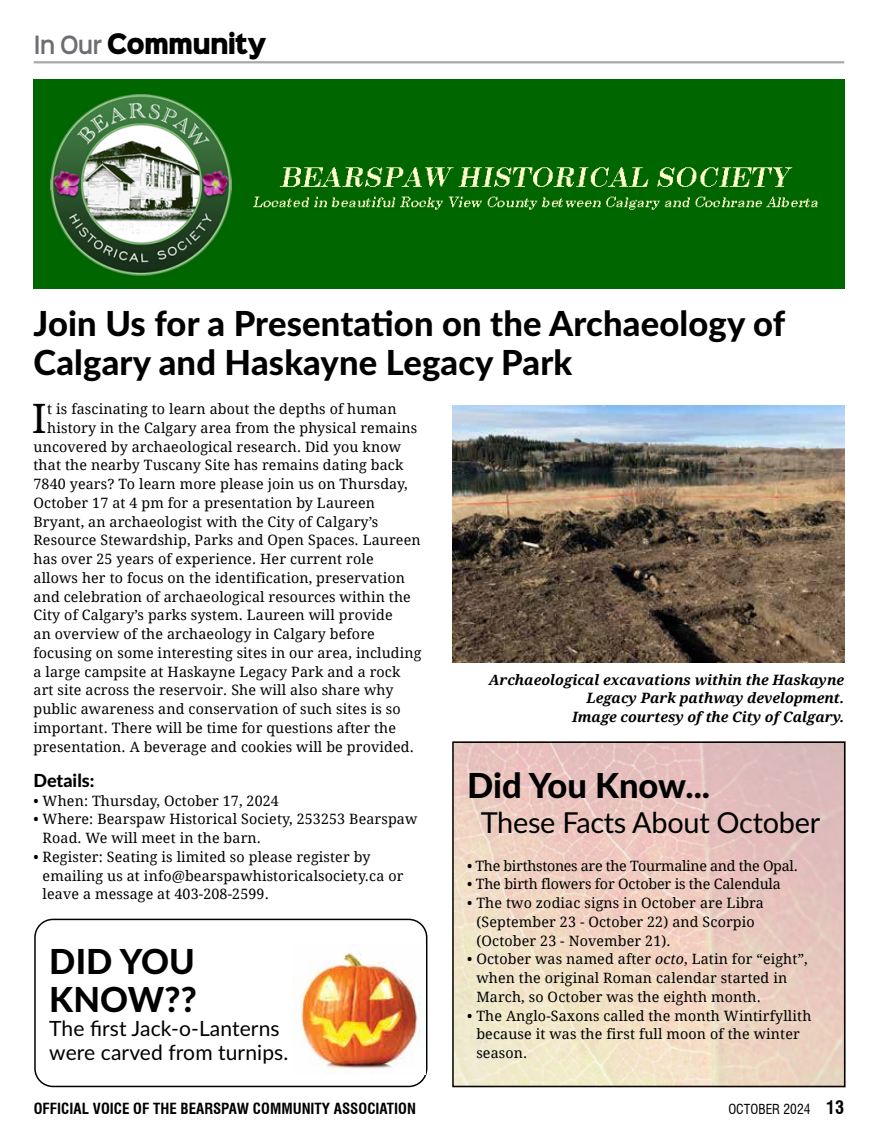
<style>
.page{position:relative;width:878px;height:1148px;background:#fff}
.page>*{position:absolute;margin:0;border:0;box-sizing:border-box;transform-origin:0 0}
.t1{font:40.5px "Droid Serif";color:#000}
.t2{font:800 34.5px/39px "Lato";letter-spacing:.005em;color:#000}
.t3{font:28.8px "Lato";letter-spacing:-.01em;color:#000}
.t4{font:25.5px "Sinkin Sans 900 X Black";letter-spacing:-.04em;color:#000;scale:.89 1}
.t5{font:21px/24px "Lato";letter-spacing:.005em;color:#000}
.t6{font:800 18px "Lato";color:#000}
.t7{font:700 condensed 15px "Swiss 721 BT";color:#000}
.t8{font:14.25px/18.8px "Droid Serif";letter-spacing:.01em;color:#000}
.t9{font:italic 700 14.25px/18.8px "Droid Serif";color:#000;text-align:right}
.t10{font:14.25px "Droid Serif";letter-spacing:-.02em;color:#000}
.t11{font:14.25px "Droid Serif";letter-spacing:-.01em;color:#000}
.t12{font:condensed 13.5px "Swiss 721 BT";color:#000}
.s1{font-family:"Sinkin Sans 600";font-weight:600;font-size:22.65px;color:#6d6e71}
.s2{font-style:italic}
.s3{font-weight:700;font-size:18px}
</style>
<div class="page">
<hr style="left:34px;top:61px;width:810px;height:2px;background:#a7a9ac">
<img style="left:34px;top:79px;width:810px;height:210px">
<img style="left:452px;top:405px;width:392px;height:257px">
<img style="left:455px;top:744px;width:387px;height:340px">
<div style="left:452px;top:741px;width:393px;height:346px;border:2px solid #000"></div>
<div style="left:34px;top:918px;width:393px;height:169px;border:2px solid #000;border-radius:18px"></div>
<img style="left:292px;top:944px;width:134px;height:130px">
<h3 class="t4" style="left:34px;top:31px;width:263px"><span class="s1">In Our</span> COMMUNITY</h3>
<h2 class="t2" style="left:33px;top:302px;width:753px">Join Us for a Presentation on the Archaeology of<br>Calgary and Haskayne Legacy Park</h2>
<h1 class="t1" style="left:32px;top:395px;width:16px">I</h1>
<p class="t8" style="left:47px;top:400px;width:351px">t is fascinating to learn about the depths of human</p>
<p class="t8" style="left:47px;top:418px;width:371px">history in the Calgary area from the physical remains</p>
<p class="t8" style="left:33px;top:437px;width:369px">uncovered by archaeological research. Did you know</p>
<p class="t8" style="left:33px;top:456px;width:371px">that the nearby Tuscany Site has remains dating back</p>
<p class="t8" style="left:33px;top:475px;width:375px">7840 years? To learn more please join us on Thursday,</p>
<p class="t8" style="left:33px;top:493px;width:343px">October 17 at 4 pm for a presentation by Laureen</p>
<p class="t8" style="left:33px;top:512px;width:346px">Bryant, an archaeologist with the City of Calgary’s</p>
<p class="t8" style="left:33px;top:531px;width:388px">Resource Stewardship, Parks and Open Spaces. Laureen</p>
<p class="t8" style="left:33px;top:550px;width:341px">has over 25 years of experience. Her current role</p>
<p class="t8" style="left:33px;top:568px;width:373px">allows her to focus on the identification, preservation</p>
<p class="t8" style="left:33px;top:587px;width:379px">and celebration of archaeological resources within the</p>
<p class="t8" style="left:33px;top:606px;width:360px">City of Calgary’s parks system. Laureen will provide</p>
<p class="t8" style="left:33px;top:625px;width:343px">an overview of the archaeology in Calgary before</p>
<p class="t8" style="left:33px;top:643px;width:389px">focusing on some interesting sites in our area, including</p>
<p class="t8" style="left:33px;top:662px;width:368px">a large campsite at Haskayne Legacy Park and a rock</p>
<p class="t8" style="left:33px;top:681px;width:361px">art site across the reservoir. She will also share why</p>
<p class="t8" style="left:33px;top:700px;width:369px">public awareness and conservation of such sites is so</p>
<p class="t8" style="left:33px;top:718px;width:364px">important. There will be time for questions after the</p>
<p class="t8" style="left:33px;top:737px;width:382px">presentation. A beverage and cookies will be provided.</p>
<p class="t6" style="left:33px;top:767px;width:63px">Details:</p>
<p class="t8" style="left:33px;top:791px;width:247px">• When: Thursday, October 17, 2024</p>
<p class="t8" style="left:43px;top:810px;width:376px;text-indent:-9px">• Where: Bearspaw Historical Society, 253253 Bearspaw<br>Road. We will meet in the barn.</p>
<p class="t8" style="left:43px;top:847px;width:362px;text-indent:-9px">• Register: Seating is limited so please register by emailing us at info@bearspawhistoricalsociety.ca or leave a message at 403-208-2599.</p>
<p class="t9" style="left:489px;top:670px;width:357px">Archaeological excavations within the Haskayne<br>Legacy Park pathway development.<br>Image courtesy of the City of Calgary.</p>
<h2 class="t2" style="left:467px;top:764px;width:244px">Did You Know...</h2>
<h3 class="t3" style="left:480px;top:802px;width:341px">These Facts About October</h3>
<p class="t10" style="left:467px;top:857px;width:332px">• The birthstones are the Tourmaline and the Opal.</p>
<p class="t11" style="left:467px;top:876px;width:315px">• The birth flowers for October is the Calendula</p>
<p class="t8" style="left:476px;top:893px;width:289px;text-indent:-9px">• The two zodiac signs in October are Libra (September 23 - October 22) and Scorpio (October 23 - November 21).</p>
<p class="t8" style="left:476px;top:950px;width:333px;text-indent:-9px">• October was named after <span class="s2">octo</span>, Latin for “eight”, when the original Roman calendar started in<br>March, so October was the eighth month.</p>
<p class="t8" style="left:476px;top:1006px;width:336px;text-indent:-9px">• The Anglo-Saxons called the month Wintirfyllith because it was the first full moon of the winter season.</p>
<h2 class="t2" style="left:49px;top:941px;width:149px;line-height:37.5px">DID YOU<br>KNOW??</h2>
<h3 class="t5" style="left:49px;top:1015px;width:241px">The first Jack-o-Lanterns were carved from turnips.</h3>
<p class="t7" style="left:34px;top:1099px;width:384px">OFFICIAL VOICE OF THE BEARSPAW COMMUNITY ASSOCIATION</p>
<p class="t12" style="left:728px;top:1101px;width:117px">OCTOBER 2024 <span class="s3">13</span></p>
</div>
